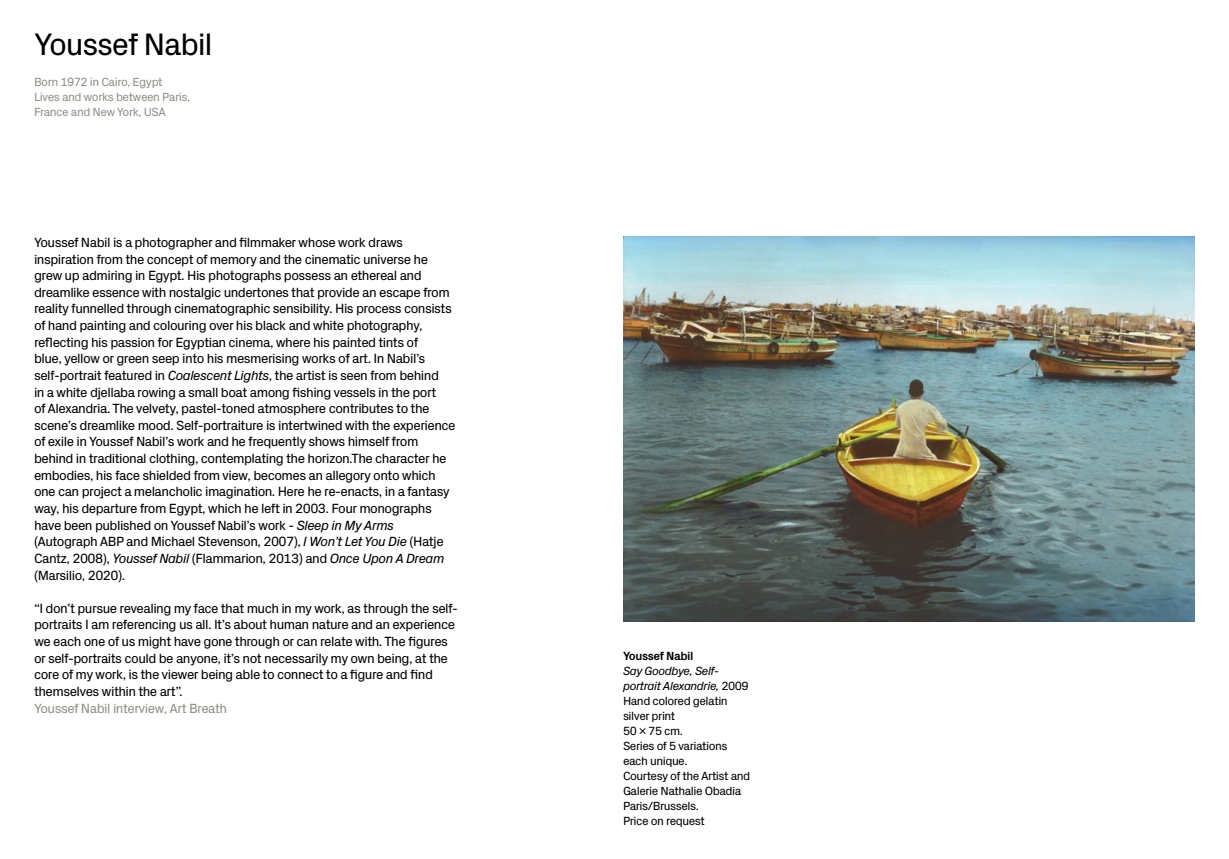
<style>
.page{position:relative;width:1229px;height:859px;background:#fff}
.page>*{position:absolute;margin:0;border:0;box-sizing:border-box;transform-origin:0 0}
.t1{font:31.5px "Px Grotesk";letter-spacing:-.04em;color:#000}
.t2{font:13.5px/16.6px "Px Grotesk";letter-spacing:-.04em;color:#000}
.t3{font:13.5px "Px Grotesk";letter-spacing:-.04em;color:#8f9288}
.t4{font:12px/15px "Px Grotesk";letter-spacing:-.04em;color:#000}
.t5{font:12px/15px "Px Grotesk";letter-spacing:-.04em;color:#8f9288}
.t6{font:700 12px "Px Grotesk";letter-spacing:-.04em;color:#000}
.s1{font-style:italic}
</style>
<div class="page">
<img style="left:623px;top:236px;width:572px;height:385px">
<h1 class="t1" style="left:34px;top:22px;width:180px">Youssef Nabil</h1>
<p class="t5" style="left:34px;top:74px;width:158px">Born 1972 in Cairo, Egypt<br>Lives and works between Paris,<br>France and New York, USA</p>
<p class="t2" style="left:34px;top:233px;width:423px">Youssef Nabil is a photographer and filmmaker whose work draws inspiration from the concept of memory and the cinematic universe he grew up admiring in Egypt. His photographs possess an ethereal and dreamlike essence with nostalgic undertones that provide an escape from reality funnelled through cinematographic sensibility. His process consists of hand painting and colouring over his black and white photography, reflecting his passion for Egyptian cinema, where his painted tints of<br>blue, yellow or green seep into his mesmerising works of art. In Nabil’s self-portrait featured in <span class="s1">Coalescent Lights</span>, the artist is seen from behind<br>in a white djellaba rowing a small boat among fishing vessels in the port<br>of Alexandria. The velvety, pastel-toned atmosphere contributes to the scene’s dreamlike mood. Self-portraiture is intertwined with the experience of exile in Youssef Nabil’s work and he frequently shows himself from behind in traditional clothing, contemplating the horizon.The character he embodies, his face shielded from view, becomes an allegory onto which one can project a melancholic imagination. Here he re-enacts, in a fantasy way, his departure from Egypt, which he left in 2003. Four monographs have been published on Youssef Nabil’s work - <span class="s1">Sleep in My Arms </span>(Autograph ABP and Michael Stevenson, 2007), <span class="s1">I Won’t Let You Die</span> (Hatje Cantz, 2008), <span class="s1">Youssef Nabil</span> (Flammarion, 2013) and <span class="s1">Once Upon A Dream </span>(Marsilio, 2020).</p>
<p class="t2" style="left:34px;top:599px;width:425px">“I don’t pursue revealing my face that much in my work, as through the self&shy;portraits I am referencing us all. It’s about human nature and an experience we each one of us might have gone through or can relate with. The figures or self-portraits could be anyone, it’s not necessarily my own being, at the core of my work, is the viewer being able to connect to a figure and find themselves within the art”.</p>
<p class="t3" style="left:34px;top:698px;width:195px">Youssef Nabil interview, Art Breath</p>
<p class="t6" style="left:623px;top:647px;width:72px">Youssef Nabil</p>
<p class="t4" style="left:623px;top:662px;width:129px"><span class="s1">Say Goodbye, Self&shy;portrait Alexandrie,</span> 2009<br>Hand colored gelatin silver print<br>50 x 75 cm.<br>Series of 5 variations each unique.<br>Courtesy of the Artist and<br>Galerie Nathalie Obadia<br>Paris/Brussels.<br>Price on request</p>
</div>
